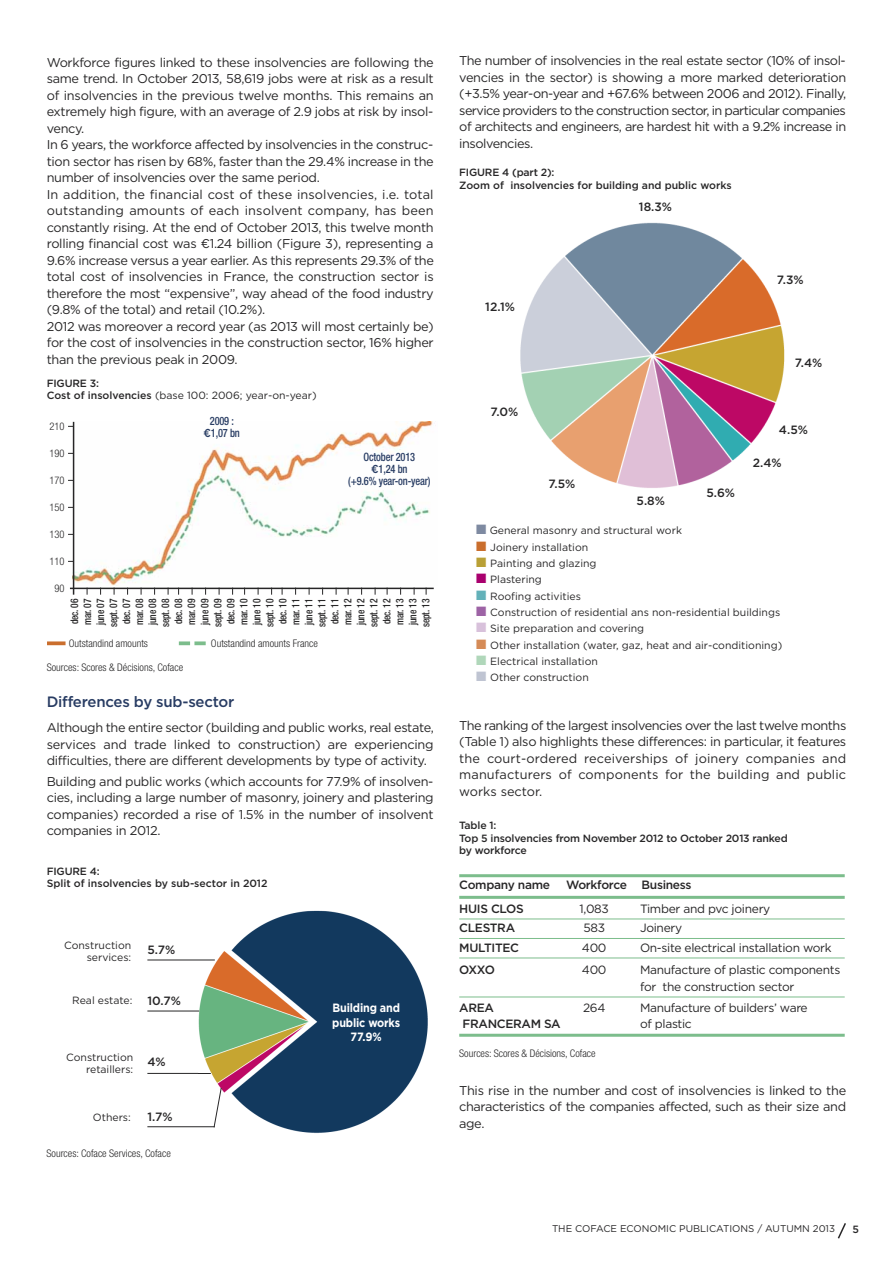
<style>
.page{position:relative;width:893px;height:1263px;background:#fff}
.page>*{position:absolute;margin:0;border:0;box-sizing:border-box;transform-origin:0 0}
.t1{font:500 15px "Gotham";letter-spacing:-.015em;color:#283c63}
.t2{font:12.75px/16.5px "Gotham";letter-spacing:-.025em;color:#272627;text-align:justify}
.t3{font:12px/16.5px "Gotham";letter-spacing:-.025em;color:#272627}
.t4{font:500 12px "Gotham";letter-spacing:-.025em;color:#272627}
.t5{font:700 12px/14.9px "Gotham";letter-spacing:-.015em;color:#fff;text-align:center;scale:.9 1}
.t6{font:500 condensed 11.55px/12px "Helvetica Neue";letter-spacing:-.015em;color:#283c63;text-align:center;scale:.9 1}
.t7{font:10.5px/12.6px "Gotham";color:#272627;text-align:right}
.t8{font:500 condensed 10.5px/13px "Helvetica Neue";letter-spacing:-.015em;color:#272627;text-align:justify;scale:.9 1}
.t9{font:500 10.5px/12.6px "Gotham";letter-spacing:-.015em;color:#272627}
.t10{font:300 condensed 10.5px "Helvetica Neue LT Std";color:#272627}
.t11{font:9.75px "Gotham";color:#272627}
.s1{font-weight:500}
.s2{font-family:"Gotham";font-stretch:normal}
.s3{color:#7e8aa1}
.s4{color:#ca6e2d}
.s5{color:#b9a036}
.s6{color:#a9006e}
.s7{color:#63b1b9}
.s8{color:#9d63a5}
.s9{color:#d8c1db}
.s10{color:#d58b57}
.s11{color:#b0d7ba}
.s12{color:#bfc4d2}
</style>
<div class="page">
<img style="left:73px;top:421px;width:360px;height:164px">
<hr style="left:147px;top:1073px;width:64px;height:1px;background:#272627">
<hr style="left:459px;top:874px;width:386px;height:3px;background:#7cbd8c">
<hr style="left:459px;top:896px;width:386px;height:3px;background:#7cbd8c">
<hr style="left:459px;top:918px;width:386px;height:1px;background:#7cbd8c">
<hr style="left:459px;top:938px;width:386px;height:1px;background:#7cbd8c">
<hr style="left:459px;top:957px;width:386px;height:1px;background:#7cbd8c">
<hr style="left:459px;top:996px;width:386px;height:1px;background:#7cbd8c">
<hr style="left:459px;top:1034px;width:386px;height:3px;background:#7cbd8c">
<svg style="left:837px;top:1223px;width:9px;height:16px"></svg>
<hr style="left:70px;top:588px;width:364px;height:1px;background:#272627">
<hr style="left:73px;top:422px;width:1px;height:173px;background:#272627">
<svg style="left:47px;top:641px;width:19px;height:4px"></svg>
<svg style="left:179px;top:641px;width:11px;height:4px"></svg>
<svg style="left:194px;top:641px;width:12px;height:4px"></svg>
<img style="left:198px;top:911px;width:230px;height:222px">
<svg style="left:198px;top:1073px;width:13px;height:1px"></svg>
<img style="left:520px;top:222px;width:265px;height:266px">
<hr style="left:147px;top:959px;width:68px;height:1px;background:#272627">
<hr style="left:147px;top:1011px;width:52px;height:1px;background:#272627">
<hr style="left:147px;top:1126px;width:68px;height:1px;background:#272627">
<svg style="left:213px;top:1087px;width:9px;height:41px"></svg>
<p class="t2" style="left:47px;top:54px;width:389px;text-align:left">Workforce figures linked to these insolvencies are following the same trend. In October 2013, 58,619 jobs were at risk as a result of insolvencies in the previous twelve months. This remains an extremely high figure, with an average of 2.9 jobs at risk by insol&shy;vency.<br>In 6 years, the workforce affected by insolvencies in the construc&shy;tion sector has risen by 68%, faster than the 29.4% increase in the number of insolvencies over the same period.<br>In addition, the financial cost of these insolvencies, i.e. total outstanding amounts of each insolvent company, has been constantly rising. At the end of October 2013, this twelve month rolling financial cost was ¤1.24 billion (Figure 3), representing a 9.6% increase versus a year earlier. As this represents 29.3% of the total cost of insolvencies in France, the construction sector is therefore the most “expensive”, way ahead of the food industry (9.8% of the total) and retail (10.2%).<br>2012 was moreover a record year (as 2013 will most certainly be) for the cost of insolvencies in the construction sector, 16% higher than the previous peak in 2009.</p>
<p class="t7" style="left:47px;top:377px;width:271px;text-align:left"><span class="s1">FIGURE 3:<br>Cost of insolvencies</span> (base 100: 2006; year-on-year)</p>
<p class="t10" style="left:49px;top:423px;width:17px">210</p>
<p class="t10" style="left:49px;top:450px;width:17px">190</p>
<p class="t10" style="left:49px;top:477px;width:17px">170</p>
<p class="t10" style="left:49px;top:504px;width:17px">150</p>
<p class="t10" style="left:49px;top:530px;width:17px">130</p>
<p class="t10" style="left:49px;top:557px;width:17px">110</p>
<p class="t10" style="left:55px;top:584px;width:12px">90</p>
<p class="t6" style="left:204px;top:416px;width:42px">2009 : <span class="s2">¤</span>1,07 bn</p>
<p class="t6" style="left:348px;top:452px;width:93px">October 2013<br><span class="s2">¤</span>1,24 bn<br>(+9.6% year-on-year)</p>
<p class="t8" style="left:69px;top:627px;width:33px;rotate:-90deg">dec. 06 mar. 07 june 07 sept. 07 dec. 07 mar. 08 june 08 sept. 08 dec. 08 mar. 09 june 09 sept. 09 dec. 09 mar. 10 june 10 sept. 10 dec. 10 mar. 11 june 11 sept. 11 dec. 11 mar. 12 june 12 sept. 12 dec. 12 mar. 13 june 13 sept. 13</p>
<p class="t10" style="left:69px;top:639px;width:81px">Outstandind amounts</p>
<p class="t10" style="left:47px;top:663px;width:138px">Sources: Scores &amp; Décisions, Coface</p>
<p class="t10" style="left:211px;top:639px;width:109px">Outstandind amounts France</p>
<p class="t1" style="left:47px;top:693px;width:189px">Differences by sub-sector</p>
<p class="t2" style="left:47px;top:719px;width:389px">Although the entire sector (building and public works, real estate, services and trade linked to construction) are experiencing difficulties, there are different developments by type of activity.</p>
<p class="t2" style="left:47px;top:773px;width:388px">Building and public works (which accounts for 77.9% of insolven&shy;cies, including a large number of masonry, joinery and plastering companies) recorded a rise of 1.5% in the number of insolvent companies in 2012.</p>
<p class="t9" style="left:47px;top:865px;width:222px">FIGURE 4:<br>Split of insolvencies by sub-sector in 2012</p>
<p class="t7" style="left:64px;top:939px;width:69px">Construction services:</p>
<p class="t7" style="left:72px;top:994px;width:62px">Real estate:</p>
<p class="t4" style="left:147px;top:942px;width:29px">5.7%</p>
<p class="t4" style="left:147px;top:993px;width:35px">10.7%</p>
<p class="t7" style="left:66px;top:1051px;width:69px">Construction retaillers:</p>
<p class="t4" style="left:147px;top:1054px;width:20px">4%</p>
<p class="t7" style="left:93px;top:1111px;width:39px">Others:</p>
<p class="t4" style="left:147px;top:1109px;width:27px">1.7%</p>
<p class="t10" style="left:47px;top:1150px;width:126px">Sources: Coface Services, Coface</p>
<p class="t5" style="left:332px;top:1000px;width:77px">Building and public works<br>77.9%</p>
<p class="t2" style="left:459px;top:53px;width:388px">The number of insolvencies in the real estate sector (10% of insol&shy;vencies in the sector) is showing a more marked deterioration (+3.5% year-on-year and +67.6% between 2006 and 2012). Finally, service providers to the construction sector, in particular companies of architects and engineers, are hardest hit with a 9.2% increase in insolvencies.</p>
<p class="t9" style="left:459px;top:167px;width:274px">FIGURE 4 (part 2):<br>Zoom of insolvencies for building and public works</p>
<p class="t4" style="left:485px;top:299px;width:31px">12.1%</p>
<p class="t4" style="left:490px;top:405px;width:29px">7.0%</p>
<p class="t4" style="left:548px;top:477px;width:28px">7.5%</p>
<p class="t4" style="left:639px;top:200px;width:35px">18.3%</p>
<p class="t4" style="left:637px;top:494px;width:30px">5.8%</p>
<p class="t4" style="left:777px;top:273px;width:28px">7.3%</p>
<p class="t4" style="left:795px;top:356px;width:29px">7.4%</p>
<p class="t4" style="left:706px;top:486px;width:30px">5.6%</p>
<p class="t4" style="left:779px;top:423px;width:31px">4.5%</p>
<p class="t4" style="left:753px;top:456px;width:30px">2.4%</p>
<p class="t7" style="left:476px;top:524px;width:207px"><span class="s3">■</span> General masonry and structural work</p>
<p class="t7" style="left:476px;top:541px;width:114px"><span class="s4">■</span> Joinery installation</p>
<p class="t7" style="left:476px;top:557px;width:122px"><span class="s5">■</span> Painting and glazing</p>
<p class="t7" style="left:476px;top:573px;width:67px"><span class="s6">■</span> Plastering</p>
<p class="t7" style="left:476px;top:590px;width:106px"><span class="s7">■</span> Roofing activities</p>
<p class="t7" style="left:476px;top:606px;width:305px"><span class="s8">■</span> Construction of residential ans non-residential buildings</p>
<p class="t7" style="left:476px;top:622px;width:169px"><span class="s9">■</span> Site preparation and covering</p>
<p class="t7" style="left:476px;top:639px;width:307px"><span class="s10">■</span> Other installation (water, gaz, heat and air-conditioning)</p>
<p class="t7" style="left:476px;top:655px;width:123px"><span class="s11">■</span> Electrical installation</p>
<p class="t7" style="left:476px;top:671px;width:114px"><span class="s12">■</span> Other construction</p>
<p class="t2" style="left:459px;top:717px;width:389px">The ranking of the largest insolvencies over the last twelve months (Table 1) also highlights these differences: in particular, it features the court-ordered receiverships of joinery companies and manufacturers of components for the building and public works sector.</p>
<p class="t9" style="left:459px;top:819px;width:330px">Table 1:<br>Top 5 insolvencies from November 2012 to October 2013 ranked by workforce</p>
<p class="t4" style="left:459px;top:878px;width:92px">Company name</p>
<p class="t4" style="left:566px;top:878px;width:127px">Workforce Business</p>
<p class="t4" style="left:459px;top:902px;width:66px">HUIS CLOS</p>
<p class="t3" style="left:580px;top:900px;width:31px">1,083</p>
<p class="t3" style="left:640px;top:900px;width:132px">Timber and pvc joinery</p>
<p class="t4" style="left:459px;top:921px;width:57px">CLESTRA</p>
<p class="t3" style="left:583px;top:920px;width:23px">583</p>
<p class="t3" style="left:640px;top:920px;width:44px">Joinery</p>
<p class="t4" style="left:459px;top:941px;width:61px">MULTITEC</p>
<p class="t3" style="left:582px;top:939px;width:26px">400</p>
<p class="t3" style="left:640px;top:939px;width:193px">On-site electrical installation work</p>
<p class="t4" style="left:459px;top:963px;width:37px">OXXO</p>
<p class="t3" style="left:582px;top:962px;width:26px">400</p>
<p class="t3" style="left:640px;top:962px;width:202px">Manufacture of plastic components for the construction sector</p>
<p class="t4" style="left:459px;top:1001px;width:36px">AREA</p>
<p class="t3" style="left:583px;top:999px;width:24px">264</p>
<p class="t3" style="left:640px;top:999px;width:169px">Manufacture of builders’ ware</p>
<p class="t4" style="left:463px;top:1017px;width:100px">FRANCERAM SA</p>
<p class="t3" style="left:640px;top:1016px;width:53px">of plastic</p>
<p class="t10" style="left:459px;top:1050px;width:138px">Sources: Scores &amp; Décisions, Coface</p>
<p class="t2" style="left:459px;top:1082px;width:388px">This rise in the number and cost of insolvencies is linked to the characteristics of the companies affected, such as their size and age.</p>
<p class="t11" style="left:552px;top:1223px;width:285px">THE COFACE ECONOMIC PUBLICATIONS / AUTUMN 2013</p>
<p class="t9" style="left:852px;top:1222px;width:8px">5</p>
</div>
